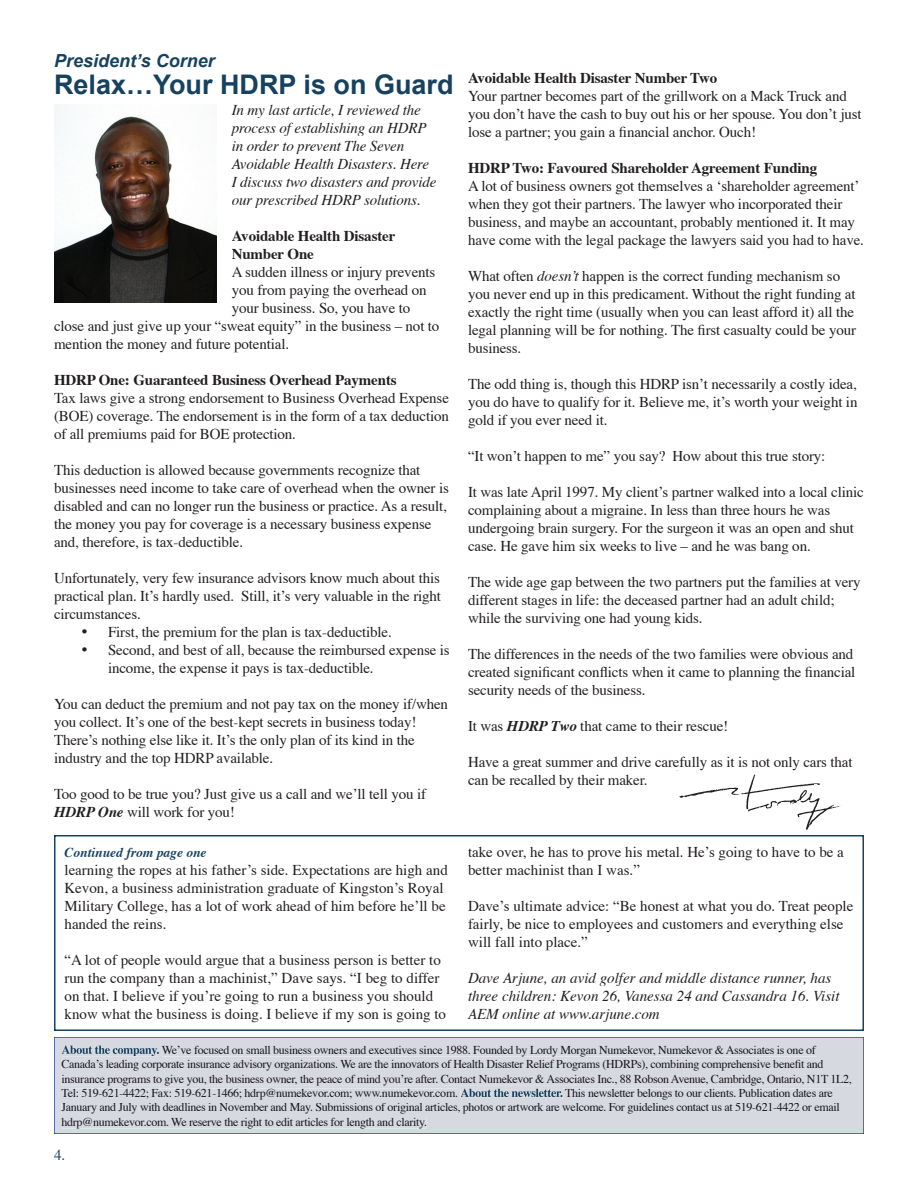
<style>
.page{position:relative;width:918px;height:1188px;background:#fff}
.page>*{position:absolute;margin:0;border:0;box-sizing:border-box;transform-origin:0 0}
.t1{font:700 27px "Arial";color:#17425f}
.t2{font:italic 700 18px "Arial";color:#17425f}
.t3{font:15px/18px "Times";letter-spacing:-.01em;color:#231f20}
.t4{font:italic 15px/18px "Times";letter-spacing:-.01em;color:#231f20}
.t5{font:700 15px/18px "Times";letter-spacing:-.01em;color:#231f20}
.t6{font:15px "Times";color:#17425f}
.t7{font:italic 700 13.5px "Times";color:#17425f}
.t8{font:12px/14.4px "Times";letter-spacing:-.025em;color:#19161a}
.s1{font-weight:700;font-style:italic}
.s2{font-style:italic}
</style>
<div class="page">
<div style="left:55px;top:1038px;width:808px;height:95px;background:#d7d9e0"></div>
<svg style="left:62px;top:1045px;width:97px;height:11px"></svg>
<div style="left:162px;top:1046px;width:654px;height:10px;background:#d7d9e0"></div>
<div style="left:62px;top:1060px;width:761px;height:11px;background:#d7d9e0"></div>
<div style="left:62px;top:1074px;width:790px;height:11px;background:#d7d9e0"></div>
<div style="left:62px;top:1089px;width:396px;height:11px;background:#d7d9e0"></div>
<svg style="left:461px;top:1089px;width:101px;height:8px"></svg>
<div style="left:563px;top:1089px;width:270px;height:11px;background:#d7d9e0"></div>
<div style="left:62px;top:1103px;width:778px;height:11px;background:#d7d9e0"></div>
<div style="left:62px;top:1118px;width:364px;height:10px;background:#d7d9e0"></div>
<hr style="left:54px;top:1038px;width:1px;height:96px;background:#25458f">
<hr style="left:54px;top:1133px;width:810px;height:1px;background:#25458f">
<hr style="left:863px;top:1038px;width:1px;height:96px;background:#25458f">
<hr style="left:54px;top:1037px;width:810px;height:1px;background:#25458f">
<img style="left:55px;top:104px;width:162px;height:198px">
<hr style="left:54px;top:836px;width:2px;height:194px;background:#17425f">
<hr style="left:55px;top:1029px;width:808px;height:2px;background:#17425f">
<hr style="left:862px;top:836px;width:2px;height:194px;background:#17425f">
<hr style="left:55px;top:835px;width:808px;height:1px;background:#17425f">
<img style="left:661px;top:770px;width:193px;height:67px">
<p class="t2" style="left:54px;top:51px;width:162px">President’s Corner</p>
<h1 class="t1" style="left:54px;top:69px;width:401px">Relax…Your HDRP is on Guard</h1>
<p class="t4" style="left:232px;top:102px;width:206px">In my last article, I reviewed the process of establishing an HDRP in order to prevent The Seven<br>Avoidable Health Disasters. Here<br>I discuss two disasters and provide our prescribed HDRP solutions.</p>
<p class="t5" style="left:232px;top:227px;width:165px">Avoidable Health Disaster<br>Number One</p>
<p class="t3" style="left:232px;top:264px;width:205px">A sudden illness or injury prevents</p>
<p class="t3" style="left:232px;top:282px;width:197px">you from paying the overhead on</p>
<p class="t3" style="left:232px;top:300px;width:180px">your business. So, you have to</p>
<p class="t3" style="left:54px;top:318px;width:387px">close and just give up your “sweat equity” in the business – not to</p>
<p class="t3" style="left:54px;top:336px;width:237px">mention the money and future potential.</p>
<p class="t5" style="left:54px;top:371px;width:344px">HDRP One: Guaranteed Business Overhead Payments</p>
<p class="t3" style="left:54px;top:390px;width:397px;text-align:justify">Tax laws give a strong endorsement to Business Overhead Expense (BOE) coverage. The endorsement is in the form of a tax deduction of all premiums paid for BOE protection.</p>
<p class="t3" style="left:54px;top:462px;width:396px">This deduction is allowed because governments recognize that businesses need income to take care of overhead when the owner is disabled and can no longer run the business or practice. As a result, the money you pay for coverage is a necessary business expense and, therefore, is tax-deductible.</p>
<p class="t3" style="left:54px;top:570px;width:389px;text-align:justify">Unfortunately, very few insurance advisors know much about this practical plan. Itʼs hardly used. Still, itʼs very valuable in the right circumstances.</p>
<p class="t3" style="left:81px;top:624px;width:312px">• First, the premium for the plan is tax-deductible.</p>
<p class="t3" style="left:108px;top:642px;width:343px;text-indent:-27px">• Second, and best of all, because the reimbursed expense is income, the expense it pays is tax-deductible.</p>
<p class="t3" style="left:54px;top:696px;width:396px">You can deduct the premium and not pay tax on the money if/when you collect. Itʼs one of the best-kept secrets in business today!<br>Thereʼs nothing else like it. Itʼs the only plan of its kind in the industry and the top HDRP available.</p>
<p class="t3" style="left:54px;top:786px;width:374px">Too good to be true you? Just give us a call and weʼll tell you if<br><span class="s1">HDRP One</span> will work for you!</p>
<p class="t7" style="left:65px;top:843px;width:144px">Continued from page one</p>
<p class="t3" style="left:65px;top:862px;width:385px">learning the ropes at his fatherʼs side. Expectations are high and Kevon, a business administration graduate of Kingstonʼs Royal Military College, has a lot of work ahead of him before heʼll be handed the reins.</p>
<p class="t3" style="left:65px;top:952px;width:383px">“A lot of people would argue that a business person is better to run the company than a machinist,” Dave says. “I beg to differ on that. I believe if youʼre going to run a business you should know what the business is doing. I believe if my son is going to</p>
<p class="t5" style="left:468px;top:70px;width:251px">Avoidable Health Disaster Number Two</p>
<p class="t3" style="left:468px;top:88px;width:395px">Your partner becomes part of the grillwork on a Mack Truck and you donʼt have the cash to buy out his or her spouse. You donʼt just lose a partner; you gain a financial anchor. Ouch!</p>
<p class="t5" style="left:468px;top:160px;width:351px">HDRP Two: Favoured Shareholder Agreement Funding</p>
<p class="t3" style="left:468px;top:178px;width:398px">A lot of business owners got themselves a ʻshareholder agreementʼ when they got their partners. The lawyer who incorporated their business, and maybe an accountant, probably mentioned it. It may have come with the legal package the lawyers said you had to have.</p>
<p class="t3" style="left:468px;top:268px;width:390px">What often <span class="s2">doesnʼt</span> happen is the correct funding mechanism so you never end up in this predicament. Without the right funding at exactly the right time (usually when you can least afford it) all the legal planning will be for nothing. The first casualty could be your business.</p>
<p class="t3" style="left:468px;top:376px;width:391px;text-align:justify">The odd thing is, though this HDRP isnʼt necessarily a costly idea, you do have to qualify for it. Believe me, itʼs worth your weight in gold if you ever need it.</p>
<p class="t3" style="left:468px;top:448px;width:359px">“It wonʼt happen to me” you say? How about this true story:</p>
<p class="t3" style="left:468px;top:484px;width:397px">It was late April 1997. My clientʼs partner walked into a local clinic complaining about a migraine. In less than three hours he was undergoing brain surgery. For the surgeon it was an open and shut case. He gave him six weeks to live – and he was bang on.</p>
<p class="t3" style="left:468px;top:574px;width:394px">The wide age gap between the two partners put the families at very different stages in life: the deceased partner had an adult child; while the surviving one had young kids.</p>
<p class="t3" style="left:468px;top:646px;width:389px">The differences in the needs of the two families were obvious and created significant conflicts when it came to planning the financial security needs of the business.</p>
<p class="t3" style="left:468px;top:718px;width:262px">It was <span class="s1">HDRP Two</span> that came to their rescue!</p>
<p class="t3" style="left:468px;top:754px;width:386px">Have a great summer and drive carefully as it is not only cars that can be recalled by their maker.</p>
<p class="t3" style="left:468px;top:844px;width:377px">take over, he has to prove his metal. Heʼs going to have to be a better machinist than I was.”</p>
<p class="t3" style="left:468px;top:898px;width:387px">Daveʼs ultimate advice: “Be honest at what you do. Treat people fairly, be nice to employees and customers and everything else will fall into place.”</p>
<p class="t4" style="left:468px;top:970px;width:373px">Dave Arjune, an avid golfer and middle distance runner, has three children: Kevon 26, Vanessa 24 and Cassandra 16. Visit<br>AEM online at www.arjune.com</p>
<p class="t8" style="left:62px;top:1043px;width:792px;text-indent:100px">Weʼve focused on small business owners and executives since 1988. Founded by Lordy Morgan Numekevor, Numekevor &amp; Associates is one of Canadaʼs leading corporate insurance advisory organizations. We are the innovators of Health Disaster Relief Programs (HDRPs), combining comprehensive benefit and insurance programs to give you, the business owner, the peace of mind youʼre after. Contact Numekevor &amp; Associates Inc., 88 Robson Avenue, Cambridge, Ontario, N1T 1L2, Tel: 519-621-4422; Fax: 519-621-1466; hdrp@numekevor.com; www.numekevor.com.</p>
<p class="t8" style="left:62px;top:1086px;width:780px;text-indent:504px">This newsletter belongs to our clients. Publication dates are<br>January and July with deadlines in November and May. Submissions of original articles, photos or artwork are welcome. For guidelines contact us at 519-621-4422 or email hdrp@numekevor.com. We reserve the right to edit articles for length and clarity.</p>
<p class="t6" style="left:54px;top:1146px;width:13px">4.</p>
</div>
